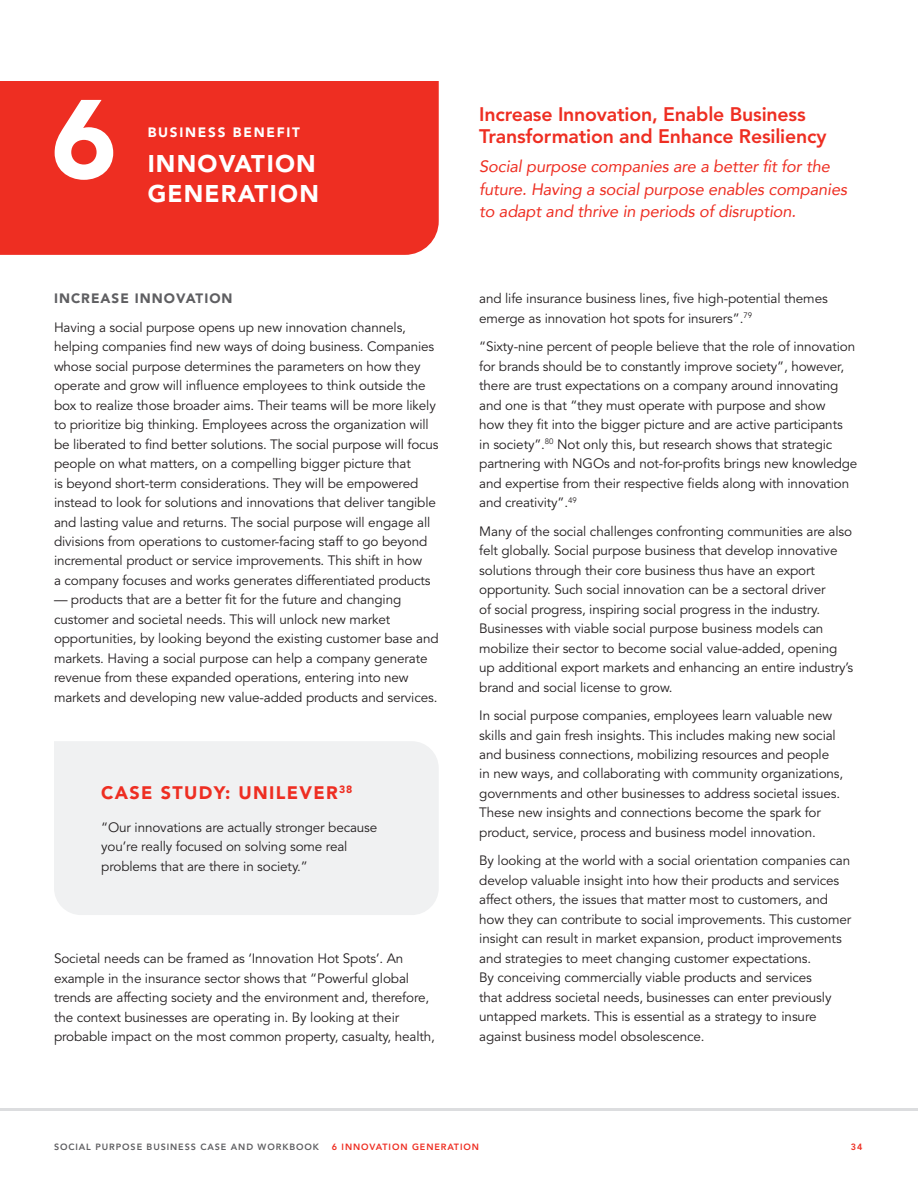
<style>
.page{position:relative;width:918px;height:1188px;background:#fff}
.page>*{position:absolute;margin:0;border:0;box-sizing:border-box;transform-origin:0 0}
.t1{font:900 111px "Avenir LT Std";color:#fff}
.t2{font:900 24px/30px "Avenir LT Std";letter-spacing:.05em;color:#fff}
.t3{font:800 19.5px/22.5px "Avenir LT Std";letter-spacing:-.01em;color:#ee2e22}
.t4{font:900 18px "Avenir LT Std";letter-spacing:.075em;color:#ee2e22}
.t5{font:italic 16.5px/22.5px "Avenir";letter-spacing:-.01em;color:#ee2e22}
.t6{font:13.5px/19.5px "Avenir LT Std";letter-spacing:-.01em;color:#231f20}
.t7{font:900 13.5px "Avenir LT Std";letter-spacing:.075em;color:#5f5f62}
.t8{font:900 13.5px "Avenir LT Std";letter-spacing:.13em;color:#fff}
.t9{font:800 9px "Avenir LT Std";letter-spacing:.1em;color:#5f5f62}
.t10{font:800 9px "Avenir LT Std";letter-spacing:.1em;color:#ee2e22}
</style>
<div class="page">
<hr style="left:0;top:1108px;width:918px;height:2px;background:#dcdddf">
<div style="left:54px;top:741px;width:385px;height:174px;background:#f0f1f2"></div>
<div style="left:0;top:81px;width:439px;height:174px;background:#ee2e22"></div>
<h1 class="t1" style="left:51px;top:73px;width:67px">6</h1>
<p class="t8" style="left:148px;top:124px;width:154px">BUSINESS BENEFIT</p>
<h2 class="t2" style="left:148px;top:149px;width:173px">INNOVATION<br>GENERATION</h2>
<p class="t7" style="left:54px;top:290px;width:180px">INCREASE INNOVATION</p>
<p class="t6" style="left:54px;top:318px;width:386px">Having a social purpose opens up new innovation channels, helping companies find new ways of doing business. Companies whose social purpose determines the parameters on how they operate and grow will influence employees to think outside the box to realize those broader aims. Their teams will be more likely to prioritize big thinking. Employees across the organization will be liberated to find better solutions. The social purpose will focus people on what matters, on a compelling bigger picture that<br>is beyond short-term considerations. They will be empowered instead to look for solutions and innovations that deliver tangible and lasting value and returns. The social purpose will engage all divisions from operations to customer-facing staff to go beyond incremental product or service improvements. This shift in how<br>a company focuses and works generates differentiated products</p>
<p class="t6" style="left:54px;top:590px;width:386px">— products that are a better fit for the future and changing customer and societal needs. This will unlock new market opportunities, by looking beyond the existing customer base and markets. Having a social purpose can help a company generate revenue from these expanded operations, entering into new markets and developing new value-added products and services.</p>
<h3 class="t4" style="left:101px;top:782px;width:253px">CASE STUDY: UNILEVER<sup>38</sup></h3>
<p class="t6" style="left:101px;top:818px;width:278px">“Our innovations are actually stronger because you’re really focused on solving some real problems that are there in society.”</p>
<p class="t6" style="left:54px;top:949px;width:383px">Societal needs can be framed as ‘Innovation Hot Spots’. An example in the insurance sector shows that “Powerful global trends are affecting society and the environment and, therefore, the context businesses are operating in. By looking at their probable impact on the most common property, casualty, health,</p>
<h3 class="t3" style="left:479px;top:103px;width:349px">Increase Innovation, Enable Business<br>Transformation and Enhance Resiliency</h3>
<p class="t5" style="left:479px;top:155px;width:369px">Social purpose companies are a better fit for the future. Having a social purpose enables companies to adapt and thrive in periods of disruption.</p>
<p class="t6" style="left:479px;top:289px;width:350px">and life insurance business lines, five high-potential themes emerge as innovation hot spots for insurers”.<sup>79</sup></p>
<p class="t6" style="left:479px;top:337px;width:380px">“Sixty-nine percent of people believe that the role of innovation for brands should be to constantly improve society”, however, there are trust expectations on a company around innovating and one is that “they must operate with purpose and show<br>how they fit into the bigger picture and are active participants<br>in society”.<sup>80</sup> Not only this, but research shows that strategic partnering with NGOs and not-for-profits brings new knowledge and expertise from their respective fields along with innovation and creativity”.<sup>49</sup></p>
<p class="t6" style="left:479px;top:522px;width:375px">Many of the social challenges confronting communities are also felt globally. Social purpose business that develop innovative solutions through their core business thus have an export opportunity. Such social innovation can be a sectoral driver<br>of social progress, inspiring social progress in the industry.<br>Businesses with viable social purpose business models can mobilize their sector to become social value-added, opening up additional export markets and enhancing an entire industry’s brand and social license to grow.</p>
<p class="t6" style="left:479px;top:706px;width:366px">In social purpose companies, employees learn valuable new skills and gain fresh insights. This includes making new social and business connections, mobilizing resources and people<br>in new ways, and collaborating with community organizations, governments and other businesses to address societal issues.<br>These new insights and connections become the spark for product, service, process and business model innovation.</p>
<p class="t6" style="left:479px;top:851px;width:374px">By looking at the world with a social orientation companies can develop valuable insight into how their products and services affect others, the issues that matter most to customers, and how they can contribute to social improvements. This customer insight can result in market expansion, product improvements and strategies to meet changing customer expectations.<br>By conceiving commercially viable products and services<br>that address societal needs, businesses can enter previously untapped markets. This is essential as a strategy to insure against business model obsolescence.</p>
<p class="t9" style="left:54px;top:1141px;width:267px">SOCIAL PURPOSE BUSINESS CASE AND WORKBOOK</p>
<p class="t10" style="left:851px;top:1141px;width:13px">34</p>
<p class="t10" style="left:332px;top:1141px;width:149px">6 INNOVATION GENERATION</p>
</div>
